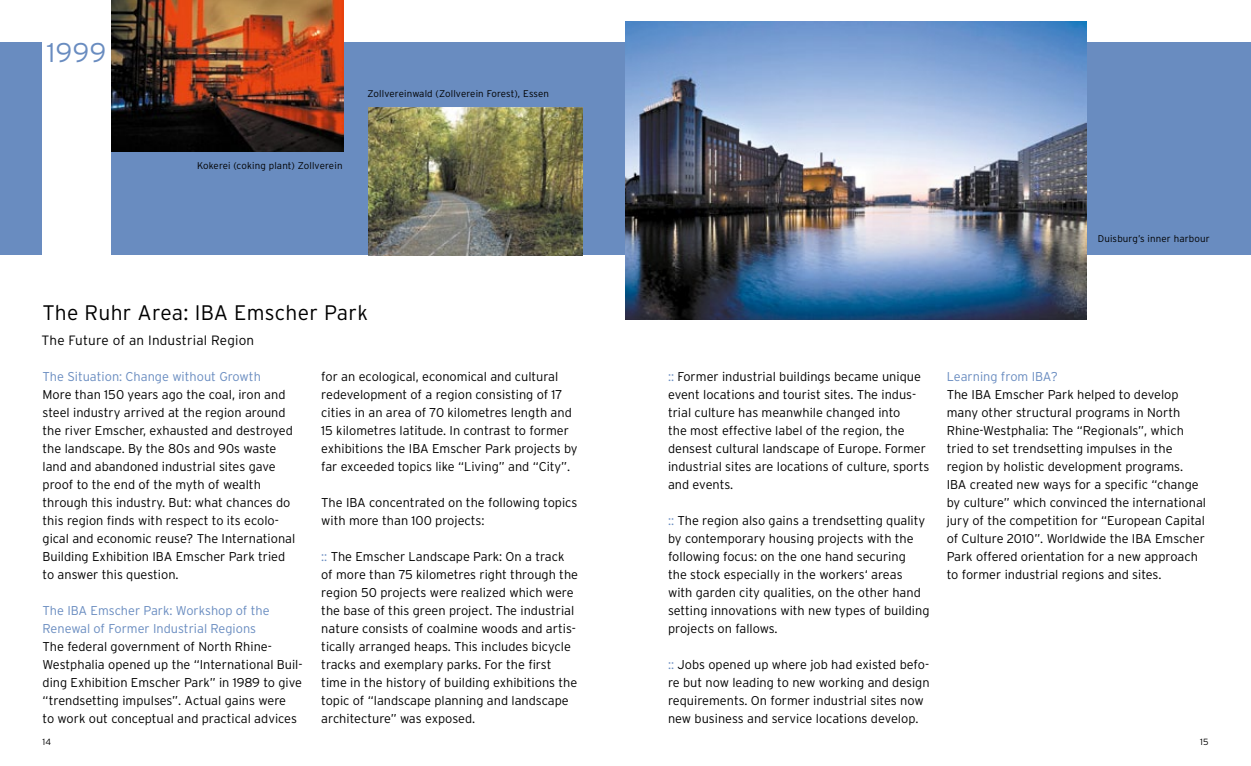
<style>
.page{position:relative;width:1251px;height:766px;background:#fff}
.page>*{position:absolute;margin:0;border:0;box-sizing:border-box;transform-origin:0 0}
.t1{font:300 27px "Interstate";color:#698cc0}
.t2{font:300 21px "Interstate";letter-spacing:.015em;color:#000}
.t3{font:300 13.5px "Interstate";letter-spacing:.015em;color:#000}
.t4{font:300 12.75px/18px "Interstate";color:#000}
.t5{font:300 12.75px/18px "Interstate";color:#698cc0}
.t6{font:300 9.75px "Interstate";letter-spacing:.015em;color:#000}
.t7{font:300 9px "Interstate";color:#000}
.s1{color:#698cc0}
</style>
<div class="page">
<div style="left:0;top:43px;width:1250px;height:212px;background:#698cc0"></div>
<img style="left:625px;top:21px;width:460px;height:298px">
<img style="left:368px;top:108px;width:215px;height:147px">
<img style="left:111px;top:0;width:232px;height:152px">
<div style="left:43px;top:0;width:68px;height:259px;background:#fff"></div>
<h1 class="t1" style="left:47px;top:38px;width:61px">1999</h1>
<p class="t6" style="left:197px;top:159px;width:147px">Kokerei (coking plant) Zollverein</p>
<p class="t6" style="left:367px;top:88px;width:183px">Zollvereinwald (Zollverein Forest), Essen</p>
<h2 class="t2" style="left:43px;top:300px;width:327px">The Ruhr Area: IBA Emscher Park</h2>
<p class="t3" style="left:41px;top:332px;width:214px">The Future of an Industrial Region</p>
<p class="t5" style="left:43px;top:367px;width:220px">The Situation: Change without Growth</p>
<p class="t4" style="left:43px;top:385px;width:254px">More than 150 years ago the coal, iron and steel industry arrived at the region around the river Emscher, exhausted and destroyed the landscape. By the 80s and 90s waste land and abandoned industrial sites gave proof to the end of the myth of wealth through this industry. But: what chances do this region finds with respect to its ecolo&shy;gical and economic reuse? The International Building Exhibition IBA Emscher Park tried to answer this question.</p>
<p class="t5" style="left:43px;top:601px;width:228px">The IBA Emscher Park: Workshop of the<br>Renewal of Former Industrial Regions</p>
<p class="t4" style="left:43px;top:637px;width:261px">The federal government of North Rhine-Westphalia opened up the “International Buil&shy;ding Exhibition Emscher Park” in 1989 to give “trendsetting impulses”. Actual gains were<br>to work out conceptual and practical advices</p>
<p class="t4" style="left:321px;top:367px;width:258px">for an ecological, economical and cultural redevelopment of a region consisting of 17 cities in an area of 70 kilometres length and 15 kilometres latitude. In contrast to former exhibitions the IBA Emscher Park projects by far exceeded topics like “Living” and “City”.</p>
<p class="t4" style="left:321px;top:493px;width:258px">The IBA concentrated on the following topics with more than 100 projects:</p>
<p class="t4" style="left:321px;top:547px;width:258px"><span class="s1">::</span> The Emscher Landscape Park: On a track of more than 75 kilometres right through the region 50 projects were realized which were the base of this green project. The industrial nature consists of coalmine woods and artis&shy;tically arranged heaps. This includes bicycle tracks and exemplary parks. For the first time in the history of building exhibitions the topic of “landscape planning and landscape architecture” was exposed.</p>
<p class="t6" style="left:1097px;top:233px;width:113px">Duisburg’s inner harbour</p>
<p class="t4" style="left:668px;top:367px;width:263px"><span class="s1">::</span> Former industrial buildings became unique event locations and tourist sites. The indus&shy;trial culture has meanwhile changed into<br>the most effective label of the region, the densest cultural landscape of Europe. Former industrial sites are locations of culture, sports and events.</p>
<p class="t4" style="left:668px;top:511px;width:263px"><span class="s1">::</span> The region also gains a trendsetting quality by contemporary housing projects with the following focus: on the one hand securing<br>the stock especially in the workers‘ areas with garden city qualities, on the other hand setting innovations with new types of building projects on fallows.</p>
<p class="t4" style="left:668px;top:655px;width:263px"><span class="s1">::</span> Jobs opened up where job had existed befo&shy;re but now leading to new working and design requirements. On former industrial sites now new business and service locations develop.</p>
<p class="t5" style="left:946px;top:367px;width:113px">Learning from IBA?</p>
<p class="t4" style="left:946px;top:385px;width:261px">The IBA Emscher Park helped to develop many other structural programs in North Rhine-Westphalia: The “Regionals”, which tried to set trendsetting impulses in the region by holistic development programs.<br>IBA created new ways for a specific “change by culture” which convinced the international jury of the competition for “European Capital of Culture 2010”. Worldwide the IBA Emscher Park offered orientation for a new approach to former industrial regions and sites.</p>
<p class="t7" style="left:43px;top:736px;width:10px">14</p>
<p class="t7" style="left:1199px;top:736px;width:10px">15</p>
</div>
